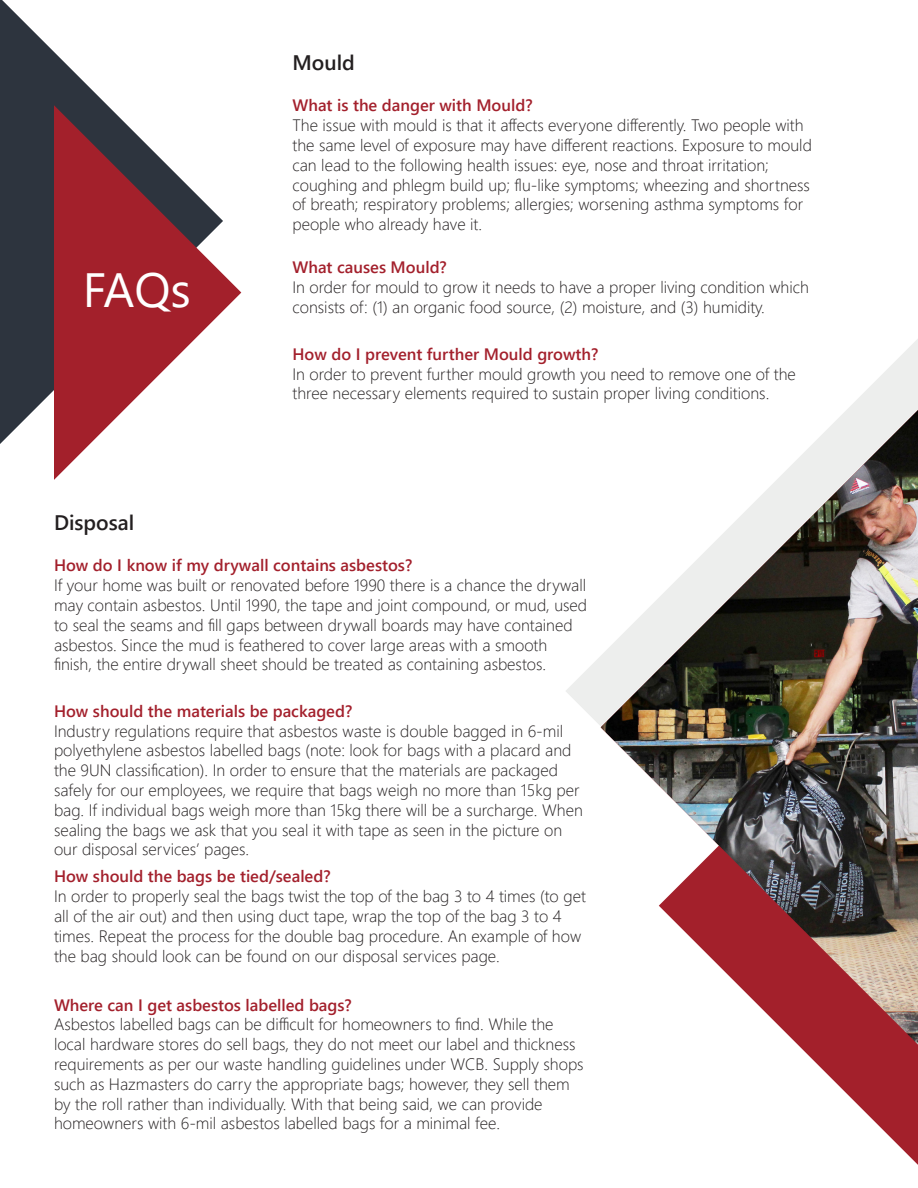
<style>
.page{position:relative;width:918px;height:1188px;background:#fff}
.page>*{position:absolute;margin:0;border:0;box-sizing:border-box;transform-origin:0 0}
.t1{font:48px "Segoe UI";color:#fff}
.t2{font:600 21px "Segoe UI";color:#231f20}
.t3{font:300 16.5px/19.8px "Segoe UI";color:#231f20}
.t4{font:600 16.5px "Segoe UI";color:#a3202c}
</style>
<div class="page">
<svg style="left:0;top:0;width:107px;height:444px;fill:#2d343e"></svg>
<svg style="left:54px;top:105px;width:187px;height:375px;fill:#a3202b"></svg>
<svg style="left:798px;top:1045px;width:120px;height:120px"></svg>
<svg style="left:566px;top:339px;width:352px;height:389px"></svg>
<img style="left:601px;top:410px;width:317px;height:635px">
<p class="t2" style="left:292px;top:43px;width:64px">Mould</p>
<p class="t1" style="left:83px;top:244px;width:110px">FAQs</p>
<p class="t2" style="left:54px;top:503px;width:82px">Disposal</p>
<p class="t4" style="left:292px;top:90px;width:242px">What is the danger with Mould?</p>
<p class="t3" style="left:292px;top:114px;width:521px">The issue with mould is that it affects everyone differently. Two people with the same level of exposure may have different reactions. Exposure to mould can lead to the following health issues: eye, nose and throat irritation; coughing and phlegm build up; flu-like symptoms; wheezing and shortness of breath; respiratory problems; allergies; worsening asthma symptoms for people who already have it.</p>
<p class="t4" style="left:292px;top:252px;width:156px">What causes Mould?</p>
<p class="t3" style="left:292px;top:276px;width:518px">In order for mould to grow it needs to have a proper living condition which consists of: (1) an organic food source, (2) moisture, and (3) humidity.</p>
<p class="t4" style="left:292px;top:338px;width:307px">How do I prevent further Mould growth?</p>
<p class="t3" style="left:292px;top:362px;width:505px">In order to prevent further mould growth you need to remove one of the three necessary elements required to sustain proper living conditions.</p>
<p class="t4" style="left:54px;top:550px;width:360px">How do I know if my drywall contains asbestos?</p>
<p class="t3" style="left:54px;top:574px;width:535px">If your home was built or renovated before 1990 there is a chance the drywall may contain asbestos. Until 1990, the tape and joint compound, or mud, used to seal the seams and fill gaps between drywall boards may have contained asbestos. Since the mud is feathered to cover large areas with a smooth finish, the entire drywall sheet should be treated as containing asbestos.</p>
<p class="t4" style="left:54px;top:695px;width:300px">How should the materials be packaged?</p>
<p class="t3" style="left:54px;top:719px;width:530px">Industry regulations require that asbestos waste is double bagged in 6-mil polyethylene asbestos labelled bags (note: look for bags with a placard and the 9UN classification). In order to ensure that the materials are packaged safely for our employees, we require that bags weigh no more than 15kg per bag. If individual bags weigh more than 15kg there will be a surcharge. When sealing the bags we ask that you seal it with tape as seen in the picture on our disposal services’ pages.</p>
<p class="t4" style="left:54px;top:861px;width:278px">How should the bags be tied/sealed?</p>
<p class="t3" style="left:54px;top:885px;width:533px">In order to properly seal the bags twist the top of the bag 3 to 4 times (to get all of the air out) and then using duct tape, wrap the top of the bag 3 to 4 times. Repeat the process for the double bag procedure. An example of how the bag should look can be found on our disposal services page.</p>
<p class="t4" style="left:54px;top:989px;width:299px">Where can I get asbestos labelled bags?</p>
<p class="t3" style="left:54px;top:1013px;width:531px">Asbestos labelled bags can be difficult for homeowners to find. While the local hardware stores do sell bags, they do not meet our label and thickness requirements as per our waste handling guidelines under WCB. Supply shops such as Hazmasters do carry the appropriate bags; however, they sell them by the roll rather than individually. With that being said, we can provide homeowners with 6-mil asbestos labelled bags for a minimal fee.</p>
</div>
